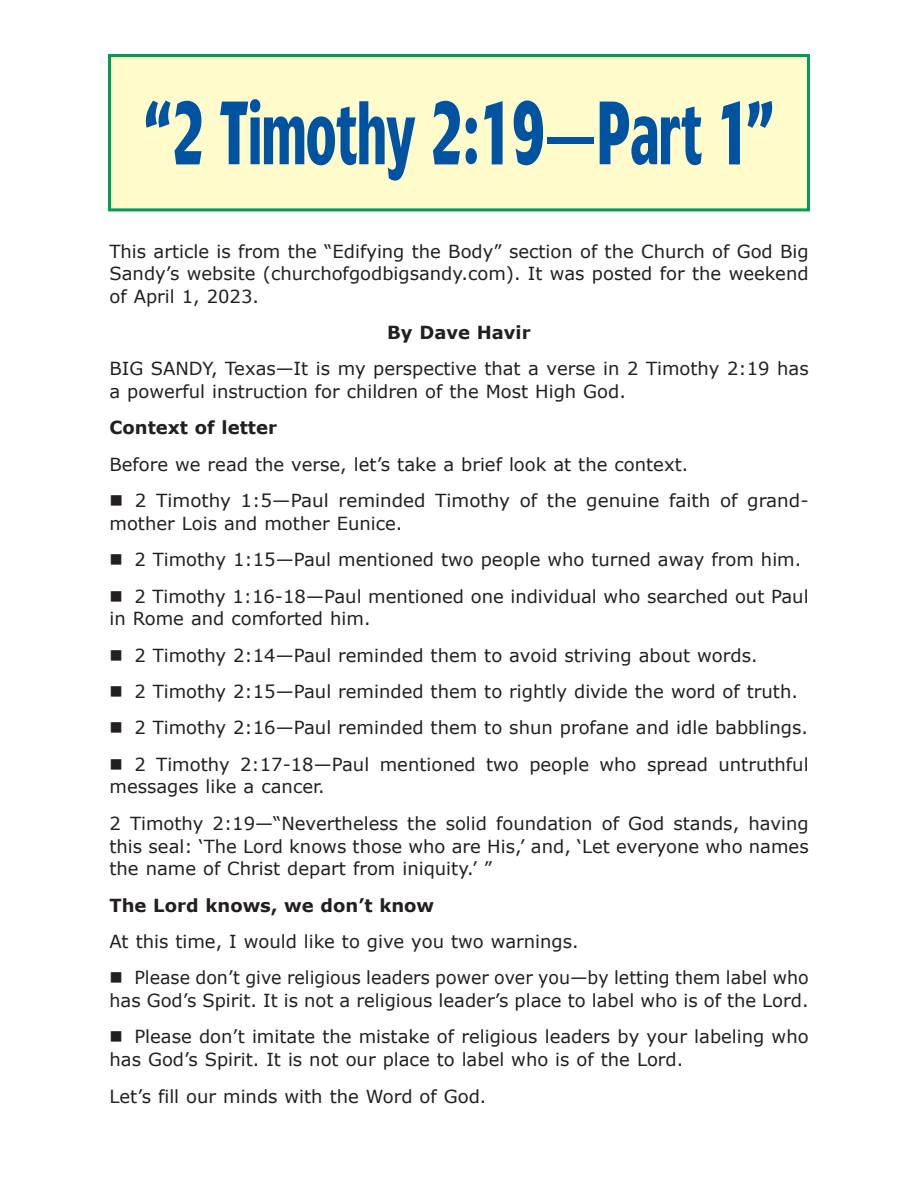
<style>
.page{position:relative;width:918px;height:1188px;background:#fff}
.page>*{position:absolute;margin:0;border:0;box-sizing:border-box;transform-origin:0 0}
.t1{font:700 84px "Forever";color:#0053a0;scale:.65 1}
.t2{font:18px/36.3px "Verdana";color:#231f20}
.t3{font:700 18px "Verdana";color:#231f20}
</style>
<div class="page">
<div style="left:110px;top:56px;width:698px;height:154px;background:#fffbcb"></div>
<div style="left:108px;top:54px;width:702px;height:157px;border:3px solid #009d57"></div>
<h1 class="t1" style="left:144px;top:99px;width:970px">“2 Timothy 2:19—Part 1”</h1>
<p class="t2" style="left:110px;top:240px;width:701px;line-height:22.2px;text-align:justify">This article is from the “Edifying the Body” section of the Church of God Big Sandy’s website (churchofgodbigsandy.com). It was posted for the weekend of April 1, 2023.</p>
<p class="t3" style="left:387px;top:321px;width:145px">By Dave Havir</p>
<p class="t2" style="left:110px;top:357px;width:701px;line-height:22.8px">BIG SANDY, Texas—It is my perspective that a verse in 2 Timothy 2:19 has a powerful instruction for children of the Most High God.</p>
<p class="t3" style="left:110px;top:416px;width:169px">Context of letter</p>
<p class="t2" style="left:135px;top:445px;width:675px;text-indent:-25px">Before we read the verse, let’s take a brief look at the context.<br>2 Timothy 1:5—Paul reminded Timothy of the genuine faith of grand-</p>
<p class="t2" style="left:134px;top:505px;width:676px;text-indent:-25px">mother Lois and mother Eunice.<br>2 Timothy 1:15—Paul mentioned two people who turned away from him.<br>2 Timothy 1:16-18—Paul mentioned one individual who searched out Paul</p>
<p class="t2" style="left:134px;top:600px;width:676px;text-indent:-25px">in Rome and comforted him.<br>2 Timothy 2:14—Paul reminded them to avoid striving about words.<br>2 Timothy 2:15—Paul reminded them to rightly divide the word of truth.<br>2 Timothy 2:16—Paul reminded them to shun profane and idle babblings.<br>2 Timothy 2:17-18—Paul mentioned two people who spread untruthful</p>
<p class="t2" style="left:110px;top:768px;width:701px">messages like a cancer.<br>2 Timothy 2:19—“Nevertheless the solid foundation of God stands, having</p>
<p class="t2" style="left:110px;top:834px;width:701px;line-height:22.8px">this seal: ‘The Lord knows those who are His,’ and, ‘Let everyone who names the name of Christ depart from iniquity.’ ”</p>
<p class="t3" style="left:110px;top:894px;width:326px">The Lord knows, we don’t know</p>
<p class="t2" style="left:134px;top:923px;width:676px;text-indent:-25px">At this time, I would like to give you two warnings.<br>Please don’t give religious leaders power over you—by letting them label who</p>
<p class="t2" style="left:109px;top:982px;width:701px;text-align:right">has God’s Spirit. It is not a religious leader’s place to label who is of the Lord.<br>Please don’t imitate the mistake of religious leaders by your labeling who</p>
<p class="t2" style="left:110px;top:1041px;width:575px">has God’s Spirit. It is not our place to label who is of the Lord.<br>Let’s fill our minds with the Word of God.</p>
</div>
